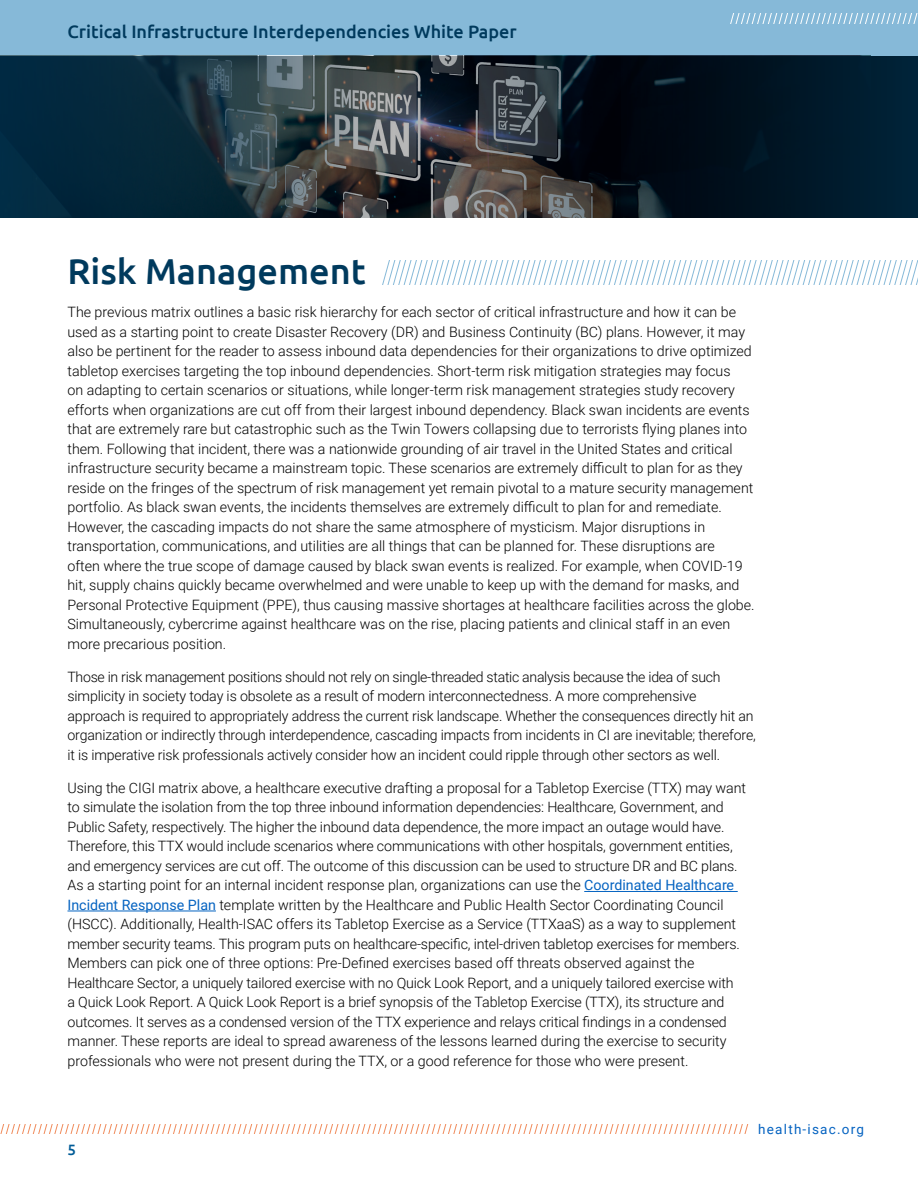
<style>
.page{position:relative;width:918px;height:1188px;background:#fff}
.page>*{position:absolute;margin:0;border:0;box-sizing:border-box;transform-origin:0 0}
.t1{font:500 36px "Ubuntu";color:#003a5d}
.t2{font:500 18px "Ubuntu";color:#003a5d}
.t3{font:500 15px "Ubuntu";color:#005c97}
.t4{font:300 14.25px/19.5px "Roboto";color:#000}
.t5{font:13.5px "Roboto";letter-spacing:.09em;color:#0563c1}
.s1{font-weight:400;color:#0563c1}
</style>
<div class="page">
<div style="left:0;top:0;width:918px;height:56px;background:#86b9d8"></div>
<svg style="left:730px;top:14px;width:187px;height:9px"></svg>
<svg style="left:0;top:1125px;width:748px;height:9px"></svg>
<img style="left:377px;top:56px;width:41px;height:162px">
<hr style="left:584px;top:891px;width:154px;height:1px;background:#0563c1">
<hr style="left:68px;top:911px;width:148px;height:1px;background:#0563c1">
<svg style="left:382px;top:260px;width:536px;height:24px"></svg>
<svg style="left:418px;top:56px;width:203px;height:162px;background:#303237"></svg>
<svg style="left:0;top:56px;width:377px;height:162px;background:#1e3743"></svg>
<div style="left:621px;top:56px;width:297px;height:162px;background:linear-gradient(to right,#02070f,#002237)"></div>
<p class="t2" style="left:68px;top:20px;width:451px">Critical Infrastructure Interdependencies White Paper</p>
<h1 class="t1" style="left:68px;top:249px;width:300px">Risk Management</h1>
<p class="t4" style="left:68px;top:302px;width:689px">The previous matrix outlines a basic risk hierarchy for each sector of critical infrastructure and how it can be used as a starting point to create Disaster Recovery (DR) and Business Continuity (BC) plans. However, it may also be pertinent for the reader to assess inbound data dependencies for their organizations to drive optimized tabletop exercises targeting the top inbound dependencies. Short-term risk mitigation strategies may focus<br>on adapting to certain scenarios or situations, while longer-term risk management strategies study recovery efforts when organizations are cut off from their largest inbound dependency. Black swan incidents are events that are extremely rare but catastrophic such as the Twin Towers collapsing due to terrorists flying planes into them. Following that incident, there was a nationwide grounding of air travel in the United States and critical infrastructure security became a mainstream topic. These scenarios are extremely difficult to plan for as they reside on the fringes of the spectrum of risk management yet remain pivotal to a mature security management portfolio. As black swan events, the incidents themselves are extremely difficult to plan for and remediate.<br>However, the cascading impacts do not share the same atmosphere of mysticism. Major disruptions in transportation, communications, and utilities are all things that can be planned for. These disruptions are<br>often where the true scope of damage caused by black swan events is realized. For example, when COVID-19 hit, supply chains quickly became overwhelmed and were unable to keep up with the demand for masks, and Personal Protective Equipment (PPE), thus causing massive shortages at healthcare facilities across the globe.<br>Simultaneously, cybercrime against healthcare was on the rise, placing patients and clinical staff in an even more precarious position.</p>
<p class="t4" style="left:68px;top:667px;width:690px">Those in risk management positions should not rely on single-threaded static analysis because the idea of such simplicity in society today is obsolete as a result of modern interconnectedness. A more comprehensive approach is required to appropriately address the current risk landscape. Whether the consequences directly hit an organization or indirectly through interdependence, cascading impacts from incidents in CI are inevitable; therefore, it is imperative risk professionals actively consider how an incident could ripple through other sectors as well.</p>
<p class="t4" style="left:68px;top:778px;width:680px">Using the CIGI matrix above, a healthcare executive drafting a proposal for a Tabletop Exercise (TTX) may want to simulate the isolation from the top three inbound information dependencies: Healthcare, Government, and Public Safety, respectively. The higher the inbound data dependence, the more impact an outage would have.<br>Therefore, this TTX would include scenarios where communications with other hospitals, government entities, and emergency services are cut off. The outcome of this discussion can be used to structure DR and BC plans.<br>As a starting point for an internal incident response plan, organizations can use the <span class="s1">Coordinated Healthcare Incident Response Plan</span> template written by the Healthcare and Public Health Sector Coordinating Council (HSCC). Additionally, Health-ISAC offers its Tabletop Exercise as a Service (TTXaaS) as a way to supplement member security teams. This program puts on healthcare-specific, intel-driven tabletop exercises for members.<br>Members can pick one of three options: Pre-Defined exercises based off threats observed against the Healthcare Sector, a uniquely tailored exercise with no Quick Look Report, and a uniquely tailored exercise with<br>a Quick Look Report. A Quick Look Report is a brief synopsis of the Tabletop Exercise (TTX), its structure and outcomes. It serves as a condensed version of the TTX experience and relays critical findings in a condensed manner. These reports are ideal to spread awareness of the lessons learned during the exercise to security professionals who were not present during the TTX, or a good reference for those who were present.</p>
<p class="t3" style="left:68px;top:1140px;width:10px">5</p>
<p class="t5" style="left:758px;top:1120px;width:107px">health-isac.org</p>
</div>
